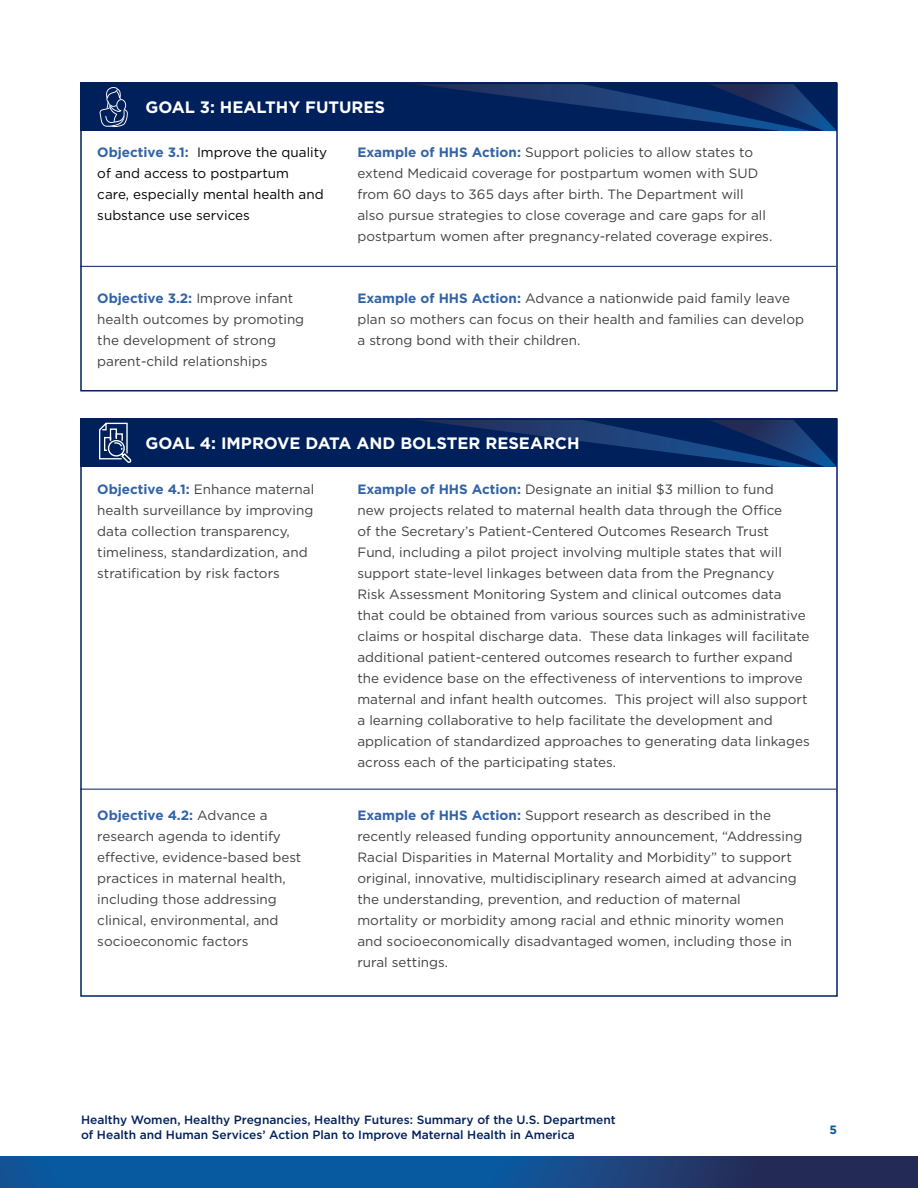
<style>
.page{position:relative;width:918px;height:1188px;background:#fff}
.page>*{position:absolute;margin:0;border:0;box-sizing:border-box;transform-origin:0 0}
.Body_Text{font:700 16.5px "Gotham";color:#fff}
.Body_Text-2{font:13.5px/21px "Gotham";color:#414042}
.Body_Text-3{font:13.5px/21px "Gotham";color:#000}
.t1{font:500 12px/15px "Gotham";color:#00205c}
.t2{font:700 12px "Gotham";color:#0759a0}
.s1{font-weight:700;color:#3263a6}
</style>
<div class="page">
<div style="left:80px;top:418px;width:757px;height:49px;background:#00205c"></div>
<svg style="left:426px;top:421px;width:409px;height:46px"></svg>
<div style="left:80px;top:83px;width:757px;height:48px;background:#00205c"></div>
<svg style="left:432px;top:86px;width:403px;height:45px"></svg>
<svg style="left:0;top:1156px;width:918px;height:32px;background:#124a88"></svg>
<div style="left:80px;top:83px;width:758px;height:309px;border:2px solid #00205c"></div>
<hr style="left:80px;top:266px;width:756px;height:1px;background:#00205c">
<svg style="left:99px;top:87px;width:29px;height:40px"></svg>
<svg style="left:99px;top:422px;width:33px;height:41px"></svg>
<hr style="left:80px;top:789px;width:756px;height:1px;background:#00205c">
<p class="Body_Text" style="left:146px;top:96px;width:241px">GOAL 3: HEALTHY FUTURES</p>
<p class="Body_Text-3" style="left:97px;top:141px;width:231px"><span class="s1">Objective 3.1:</span> Improve the quality of and access to postpartum<br>care, especially mental health and substance use services</p>
<p class="Body_Text-2" style="left:357px;top:141px;width:416px"><span class="s1">Example of HHS Action:</span> Support policies to allow states to extend Medicaid coverage for postpartum women with SUD from 60 days to 365 days after birth. The Department will also pursue strategies to close coverage and care gaps for all postpartum women after pregnancy-related coverage expires.</p>
<p class="Body_Text-2" style="left:97px;top:287px;width:208px"><span class="s1">Objective 3.2:</span> Improve infant health outcomes by promoting the development of strong parent-child relationships</p>
<p class="Body_Text-2" style="left:357px;top:287px;width:448px"><span class="s1">Example of HHS Action:</span> Advance a nationwide paid family leave plan so mothers can focus on their health and families can develop a strong bond with their children.</p>
<p class="Body_Text" style="left:146px;top:432px;width:436px">GOAL 4: IMPROVE DATA AND BOLSTER RESEARCH</p>
<p class="Body_Text-2" style="left:97px;top:478px;width:218px"><span class="s1">Objective 4.1:</span> Enhance maternal health surveillance by improving data collection transparency, timeliness, standardization, and stratification by risk factors</p>
<p class="Body_Text-2" style="left:357px;top:478px;width:454px"><span class="s1">Example of HHS Action:</span> Designate an initial $3 million to fund<br>new projects related to maternal health data through the Office<br>of the Secretary’s Patient-Centered Outcomes Research Trust Fund, including a pilot project involving multiple states that will support state-level linkages between data from the Pregnancy<br>Risk Assessment Monitoring System and clinical outcomes data that could be obtained from various sources such as administrative claims or hospital discharge data. These data linkages will facilitate additional patient-centered outcomes research to further expand the evidence base on the effectiveness of interventions to improve maternal and infant health outcomes. This project will also support a learning collaborative to help facilitate the development and application of standardized approaches to generating data linkages across each of the participating states.</p>
<p class="Body_Text-2" style="left:97px;top:805px;width:206px"><span class="s1">Objective 4.2:</span> Advance a research agenda to identify effective, evidence-based best practices in maternal health, including those addressing clinical, environmental, and socioeconomic factors</p>
<p class="Body_Text-2" style="left:357px;top:805px;width:446px"><span class="s1">Example of HHS Action:</span> Support research as described in the recently released funding opportunity announcement, “Addressing Racial Disparities in Maternal Mortality and Morbidity” to support original, innovative, multidisciplinary research aimed at advancing the understanding, prevention, and reduction of maternal mortality or morbidity among racial and ethnic minority women and socioeconomically disadvantaged women, including those in rural settings.</p>
<p class="t1" style="left:81px;top:1111px;width:536px">Healthy Women, Healthy Pregnancies, Healthy Futures: Summary of the U.S. Department of Health and Human Services’ Action Plan to Improve Maternal Health in America</p>
<p class="t2" style="left:829px;top:1121px;width:9px">5</p>
</div>
